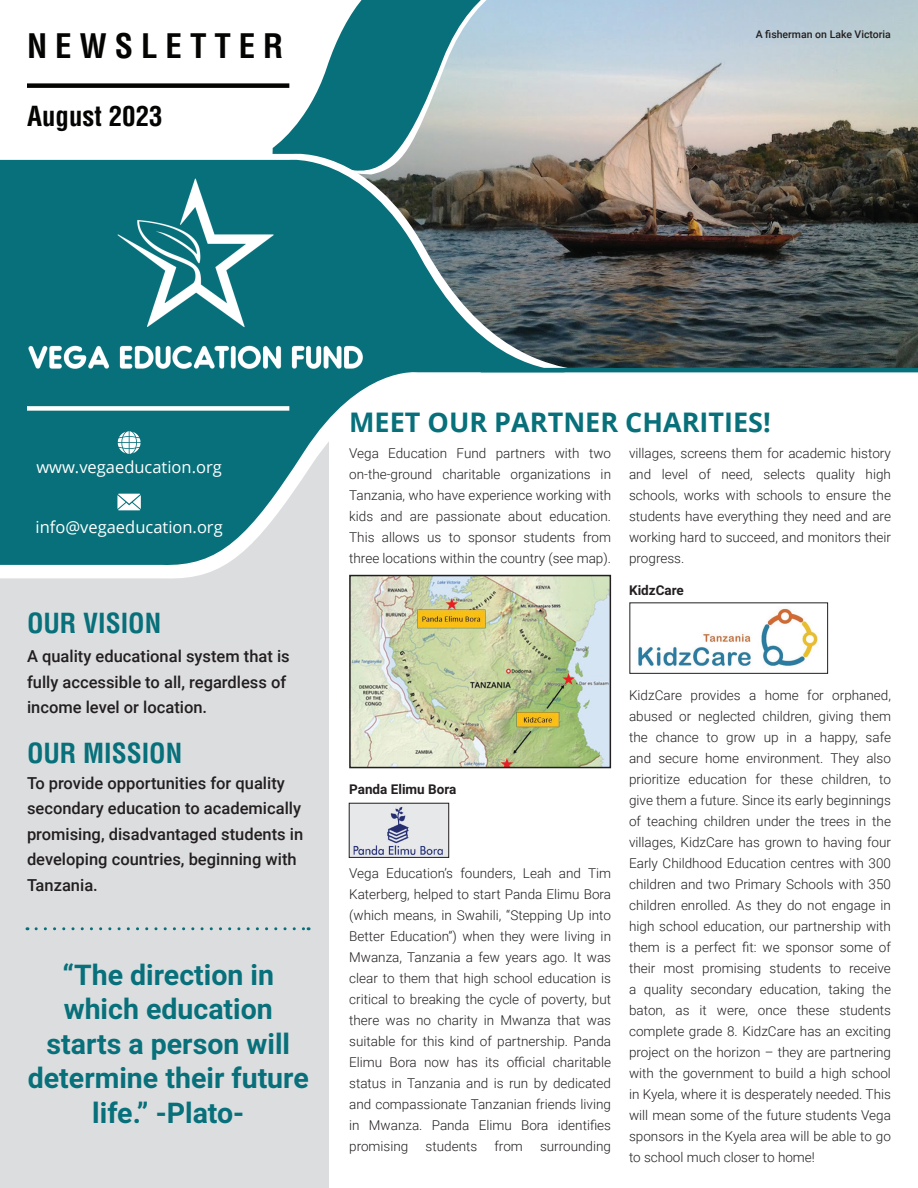
<style>
.page{position:relative;width:918px;height:1188px;background:#fff}
.page>*{position:absolute;margin:0;border:0;box-sizing:border-box;transform-origin:0 0}
.t1{font:700 condensed 33px "Helvetica";letter-spacing:.24em;color:#040503}
.t2{font:700 28.5px/34.5px "Roboto";color:#07707a;text-align:center}
.t3{font:700 27px "Open Sans";color:#07707a}
.t4{font:700 condensed 27px "Helvetica";color:#07707a}
.t5{font:700 condensed 27px "Helvetica";color:#040503}
.t6{font:500 16.5px/25.5px "Roboto";color:#231f20}
.t7{font:16.5px "Open Sans";color:#fff}
.t8{font:300 13.5px/21px "Roboto";color:#231f20;text-align:justify}
.t9{font:700 13.5px "Roboto";color:#231f20}
.t10{font:500 10.5px "Roboto";color:#231f20}
</style>
<div class="page">
<img style="left:539px;top:0;width:379px;height:368px">
<svg style="left:531px;top:0;width:8px;height:147px"></svg>
<div style="left:0;top:349px;width:329px;height:839px;background:#dcdddf"></div>
<svg style="left:0;top:567px;width:579px;height:12px;fill:#fff"></svg>
<svg style="left:274px;top:0;width:257px;height:147px"></svg>
<svg style="left:272px;top:147px;width:307px;height:226px;background:#5b6b6b"></svg>
<svg style="left:0;top:153px;width:565px;height:414px"></svg>
<div style="left:27px;top:83px;width:262px;height:5px;background:#040503"></div>
<div style="left:27px;top:406px;width:262px;height:5px;background:#fff"></div>
<svg style="left:118px;top:431px;width:23px;height:23px"></svg>
<svg style="left:117px;top:494px;width:24px;height:16px"></svg>
<hr style="left:481px;top:368px;width:437px;height:4px;background:#07707a">
<img style="left:27px;top:178px;width:338px;height:215px">
<svg style="left:36px;top:927px;width:273px;height:3px"></svg>
<img style="left:352px;top:578px;width:256px;height:187px">
<div style="left:349px;top:575px;width:262px;height:193px;border:2px solid #231f20"></div>
<img style="left:638px;top:608px;width:180px;height:58px">
<div style="left:629px;top:602px;width:199px;height:72px;border:1px solid #231f20"></div>
<img style="left:351px;top:805px;width:96px;height:51px">
<div style="left:349px;top:803px;width:100px;height:55px;border:1px solid #231f20"></div>
<h1 class="t1" style="left:27px;top:25px;width:258px">NEWSLETTER</h1>
<h3 class="t5" style="left:27px;top:99px;width:137px">August 2023</h3>
<p class="t10" style="left:756px;top:27px;width:137px">A fisherman on Lake Victoria</p>
<p class="t7" style="left:36px;top:456px;width:187px">www.vegaeducation.org</p>
<p class="t7" style="left:36px;top:515px;width:189px">info@vegaeducation.org</p>
<h3 class="t4" style="left:27px;top:607px;width:136px">OUR VISION</h3>
<p class="t6" style="left:27px;top:643px;width:264px">A quality educational system that is fully accessible to all, regardless of income level or location.</p>
<h3 class="t4" style="left:27px;top:736px;width:157px">OUR MISSION</h3>
<p class="t6" style="left:27px;top:770px;width:278px">To provide opportunities for quality secondary education to academically promising, disadvantaged students in developing countries, beginning with<br>Tanzania.</p>
<h2 class="t2" style="left:28px;top:956px;width:282px">“The direction in which education starts a person will determine their future life.” -Plato-</h2>
<h3 class="t3" style="left:349px;top:403px;width:423px">MEET OUR PARTNER CHARITIES!</h3>
<p class="t8" style="left:349px;top:442px;width:263px">Vega Education Fund partners with two on-the-ground charitable organizations in Tanzania, who have experience working with kids and are passionate about education.<br>This allows us to sponsor students from three locations within the country (see map).</p>
<p class="t8" style="left:629px;top:442px;width:263px">villages, screens them for academic history and level of need, selects quality high schools, works with schools to ensure the students have everything they need and are working hard to succeed, and monitors their progress.</p>
<p class="t9" style="left:629px;top:580px;width:56px">KidzCare</p>
<p class="t9" style="left:349px;top:780px;width:109px">Panda Elimu Bora</p>
<p class="t8" style="left:349px;top:862px;width:263px">Vega Education’s founders, Leah and Tim Katerberg, helped to start Panda Elimu Bora (which means, in Swahili, “Stepping Up into Better Education”) when they were living in Mwanza, Tanzania a few years ago. It was clear to them that high school education is critical to breaking the cycle of poverty, but there was no charity in Mwanza that was suitable for this kind of partnership. Panda Elimu Bora now has its official charitable status in Tanzania and is run by dedicated and compassionate Tanzanian friends living in Mwanza. Panda Elimu Bora identifies promising</p>
<p class="t8" style="left:426px;top:1135px;width:53px">students</p>
<p class="t8" style="left:494px;top:1135px;width:30px">from</p>
<p class="t8" style="left:540px;top:1135px;width:73px">surrounding</p>
<p class="t8" style="left:629px;top:684px;width:263px">KidzCare provides a home for orphaned, abused or neglected children, giving them the chance to grow up in a happy, safe and secure home environment. They also prioritize education for these children, to give them a future. Since its early beginnings of teaching children under the trees in the villages, KidzCare has grown to having four Early Childhood Education centres with 300 children and two Primary Schools with 350 children enrolled. As they do not engage in high school education, our partnership with them is a perfect fit: we sponsor some of their most promising students to receive a quality secondary education, taking the baton, as it were, once these students complete grade 8. KidzCare has an exciting project on the horizon – they are partnering with the government to build a high school in Kyela, where it is desperately needed. This will mean some of the future students Vega sponsors in the Kyela area will be able to go to school much closer to home!</p>
</div>
